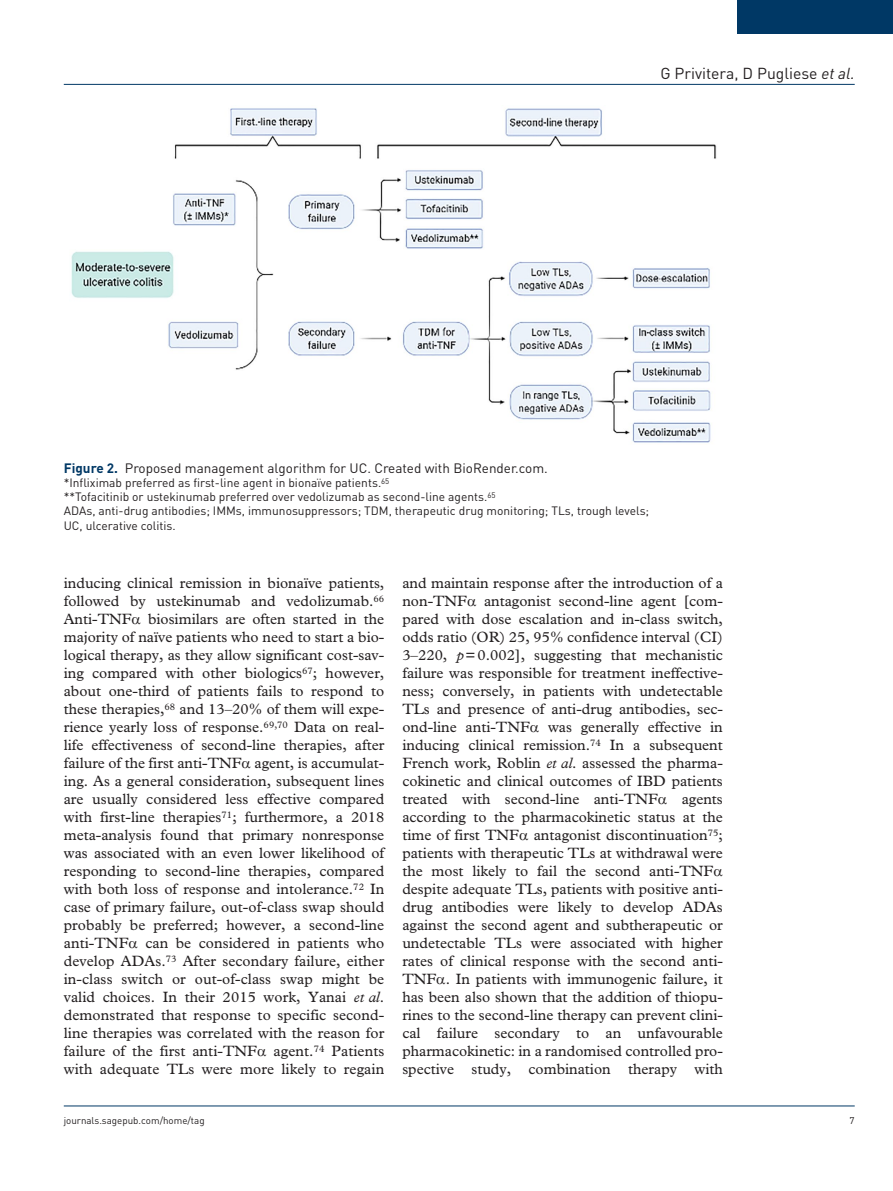
<style>
.page{position:relative;width:893px;height:1191px;background:#fff}
.page>*{position:absolute;margin:0;border:0;box-sizing:border-box;transform-origin:0 0}
.t1{font:15.75px "DIN";color:#231f20}
.t2{font:15px/18px "Plantin Std";color:#231f20;text-align:justify}
.t3{font:13.5px "DIN";color:#231f20}
.t4{font:12px/14.2px "DIN";color:#231f20}
.t5{font:9.75px "DIN";color:#231f20}
.s1{font-style:italic}
.s2{font-weight:700;color:#003865}
</style>
<div class="page">
<hr style="left:64px;top:84px;width:791px;height:1px;background:#003865">
<hr style="left:64px;top:1105px;width:791px;height:1px;background:#003865">
<div style="left:738px;top:0;width:155px;height:34px;background:#003865"></div>
<img style="left:71px;top:108px;width:646px;height:335px">
<p class="t1" style="left:660px;top:63px;width:196px">G Privitera, D Pugliese <span class="s1">et al.</span></p>
<p class="t3" style="left:64px;top:459px;width:486px"><span class="s2">Figure 2.</span> Proposed management algorithm for UC. Created with BioRender.com.</p>
<p class="t4" style="left:64px;top:475px;width:587px">*Infliximab preferred as first-line agent in bionaïve patients.<sup>65<br></sup>**Tofacitinib or ustekinumab preferred over vedolizumab as second-line agents.<sup>65<br></sup>ADAs, anti-drug antibodies; IMMs, immunosuppressors; TDM, therapeutic drug monitoring; TLs, trough levels; UC, ulcerative colitis.</p>
<p class="t2" style="left:64px;top:574px;width:322px">inducing clinical remission in bionaïve patients, followed by ustekinumab and vedolizumab.<sup>66<br></sup>Anti-TNF biosimilars are often started in the majority of naïve patients who need to start a bio&shy;logical therapy, as they allow significant cost-sav&shy;ing compared with other biologics<sup>67</sup>; however, about one-third of patients fails to respond to these therapies,<sup>68</sup> and 13–20% of them will expe&shy;rience yearly loss of response.<sup>69,70</sup> Data on real&shy;life effectiveness of second-line therapies, after failure of the first anti-TNF agent, is accumulat&shy;ing. As a general consideration, subsequent lines are usually considered less effective compared with first-line therapies<sup>71</sup>; furthermore, a 2018 meta-analysis found that primary nonresponse was associated with an even lower likelihood of responding to second-line therapies, compared with both loss of response and intolerance.<sup>72</sup> In case of primary failure, out-of-class swap should probably be preferred; however, a second-line anti-TNF can be considered in patients who develop ADAs.<sup>73</sup> After secondary failure, either in-class switch or out-of-class swap might be valid choices. In their 2015 work, Yanai <span class="s1">et al</span>. demonstrated that response to specific second&shy;line therapies was correlated with the reason for failure of the first anti-TNF agent.<sup>74</sup> Patients with adequate TLs were more likely to regain</p>
<p class="t2" style="left:402px;top:574px;width:322px">and maintain response after the introduction of a non-TNF antagonist second-line agent [com&shy;pared with dose escalation and in-class switch, odds ratio (OR) 25, 95% confidence interval (CI)<br>3–220, <span class="s1">p</span>=0.002], suggesting that mechanistic failure was responsible for treatment ineffective&shy;ness; conversely, in patients with undetectable TLs and presence of anti-drug antibodies, sec&shy;ond-line anti-TNF was generally effective in inducing clinical remission.<sup>74</sup> In a subsequent French work, Roblin <span class="s1">et al</span>. assessed the pharma&shy;cokinetic and clinical outcomes of IBD patients treated with second-line anti-TNF</p>
<p class="t2" style="left:402px;top:790px;width:322px;text-align:left;text-indent:279px">agents according to the pharmacokinetic status at the time of first TNF antagonist discontinuation<sup>75</sup>; patients with therapeutic TLs at withdrawal were the most likely to fail the second anti-TNF despite adequate TLs, patients with positive anti&shy;drug antibodies were likely to develop ADAs against the second agent and subtherapeutic or undetectable TLs were associated with higher rates of clinical response with the second anti-TNF . In patients with immunogenic failure, it has been also shown that the addition of thiopu&shy;rines to the second-line therapy can prevent clini&shy;cal failure secondary to an unfavourable pharmacokinetic: in a randomised controlled pro&shy;spective study, combination therapy with</p>
<p class="t5" style="left:64px;top:1114px;width:142px">journals.sagepub.com/home/tag</p>
<p class="t5" style="left:850px;top:1114px;width:7px">7</p>
</div>
